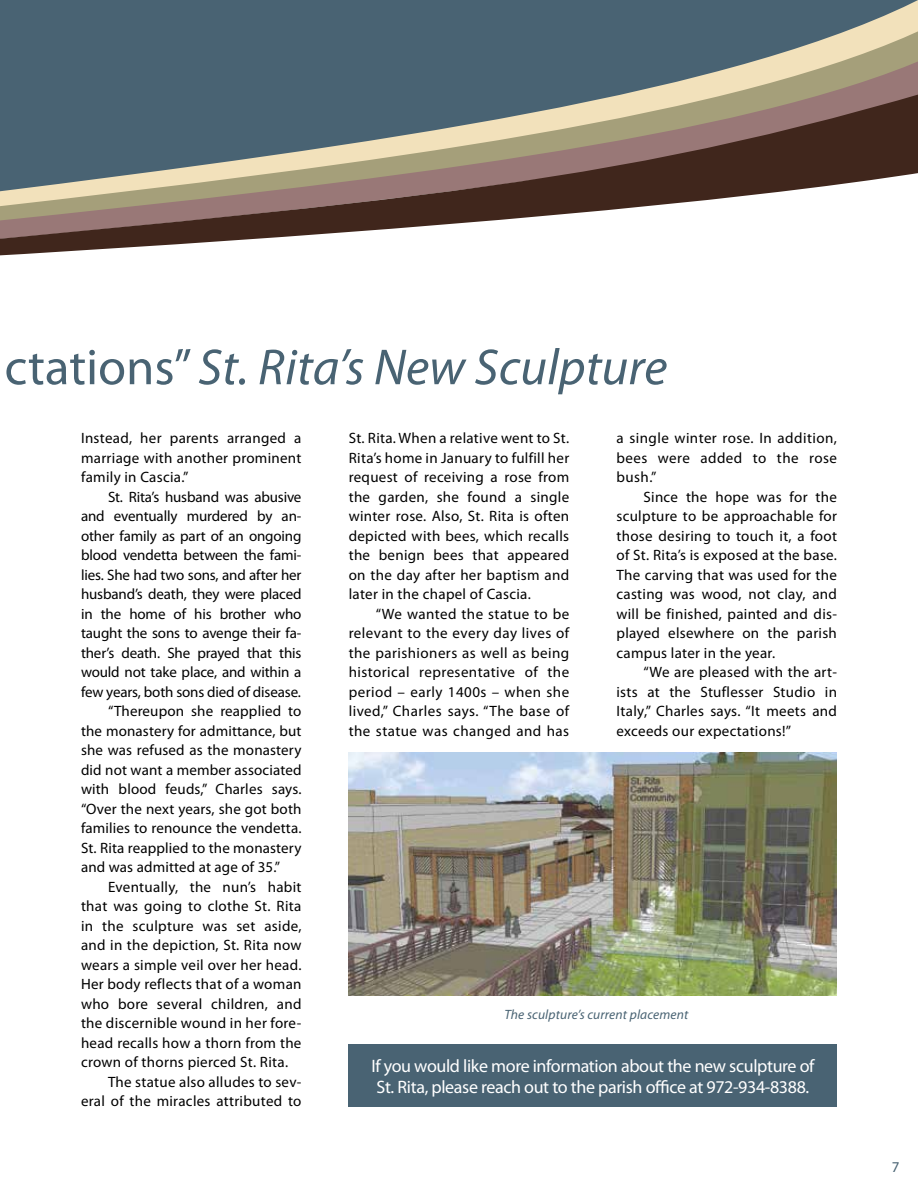
<style>
.page{position:relative;width:918px;height:1188px;background:#fff}
.page>*{position:absolute;margin:0;border:0;box-sizing:border-box;transform-origin:0 0}
.t1{font:italic 51px "Myriad Pro";color:#496373}
.t2{font:18px/21px "Myriad Pro";letter-spacing:-.02em;color:#fff}
.t3{font:15px/19.5px "Myriad Pro";letter-spacing:.015em;color:#000;text-align:justify}
.t4{font:15px "Myriad Pro";letter-spacing:-.01em;color:#000}
.t5{font:15px "Myriad Pro";color:#496373}
.t6{font:italic 13.5px "Myriad Pro";letter-spacing:.01em;color:#496373}
.s1{font-style:normal}
</style>
<div class="page">
<div style="left:0;top:0;width:918px;height:25px;background:#496373"></div>
<svg style="left:0;top:25px;width:918px;height:31px;background:#596e79"></svg>
<svg style="left:0;top:56px;width:918px;height:35px;background:#65767b"></svg>
<svg style="left:0;top:91px;width:918px;height:165px"></svg>
<img style="left:349px;top:752px;width:488px;height:243px">
<div style="left:349px;top:1044px;width:488px;height:63px;background:#496373"></div>
<h1 class="t1" style="left:5px;top:336px;width:664px"><span class="s1">ctations”</span> St. Rita’s New Sculpture</h1>
<p class="t3" style="left:81px;top:428px;width:222px">Instead, her parents arranged a marriage with another prominent family in Cascia.”</p>
<p class="t4" style="left:108px;top:487px;width:195px">St. Rita’s husband was abusive</p>
<p class="t4" style="left:81px;top:507px;width:222px">and eventually murdered by an-</p>
<p class="t4" style="left:81px;top:526px;width:222px">other family as part of an ongoing</p>
<p class="t4" style="left:81px;top:546px;width:222px">blood vendetta between the fami-</p>
<p class="t4" style="left:81px;top:565px;width:222px">lies. She had two sons, and after her</p>
<p class="t4" style="left:81px;top:585px;width:222px">husband’s death, they were placed</p>
<p class="t4" style="left:81px;top:604px;width:222px">in the home of his brother who</p>
<p class="t4" style="left:81px;top:624px;width:222px">taught the sons to avenge their fa-</p>
<p class="t4" style="left:81px;top:643px;width:222px">ther’s death. She prayed that this</p>
<p class="t4" style="left:81px;top:663px;width:222px">would not take place, and within a</p>
<p class="t4" style="left:81px;top:682px;width:221px">few years, both sons died of disease.</p>
<p class="t3" style="left:108px;top:701px;width:195px">“Thereupon she reapplied to</p>
<p class="t3" style="left:81px;top:721px;width:222px">the monastery for admittance, but</p>
<p class="t3" style="left:81px;top:740px;width:222px">she was refused as the monastery</p>
<p class="t3" style="left:81px;top:760px;width:222px">did not want a member associated</p>
<p class="t3" style="left:81px;top:779px;width:222px">with blood feuds,” Charles says.</p>
<p class="t3" style="left:81px;top:799px;width:222px">“Over the next years, she got both</p>
<p class="t3" style="left:81px;top:818px;width:222px">families to renounce the vendetta.</p>
<p class="t3" style="left:81px;top:838px;width:222px">St. Rita reapplied to the monastery</p>
<p class="t3" style="left:81px;top:857px;width:201px">and was admitted at age of 35.”</p>
<p class="t3" style="left:108px;top:877px;width:195px">Eventually, the nun’s habit</p>
<p class="t3" style="left:81px;top:896px;width:222px">that was going to clothe St. Rita</p>
<p class="t3" style="left:81px;top:916px;width:222px">in the sculpture was set aside,</p>
<p class="t3" style="left:81px;top:935px;width:222px">and in the depiction, St. Rita now</p>
<p class="t3" style="left:81px;top:955px;width:222px">wears a simple veil over her head.</p>
<p class="t3" style="left:81px;top:974px;width:222px">Her body reflects that of a woman</p>
<p class="t3" style="left:81px;top:994px;width:222px">who bore several children, and</p>
<p class="t3" style="left:81px;top:1013px;width:222px">the discernible wound in her fore-</p>
<p class="t3" style="left:81px;top:1033px;width:222px">head recalls how a thorn from the</p>
<p class="t3" style="left:81px;top:1052px;width:209px">crown of thorns pierced St. Rita.</p>
<p class="t3" style="left:108px;top:1072px;width:195px">The statue also alludes to sev-</p>
<p class="t3" style="left:81px;top:1091px;width:222px">eral of the miracles attributed to</p>
<p class="t3" style="left:349px;top:428px;width:222px">St. Rita. When a relative went to St.<br>Rita’s home in January to fulfill her request of receiving a rose from the garden, she found a single winter rose. Also, St. Rita is often depicted with bees, which recalls the benign bees that appeared on the day after her baptism and later in the chapel of Cascia.</p>
<p class="t3" style="left:349px;top:604px;width:222px;text-indent:27px">“We wanted the statue to be relevant to the every day lives of the parishioners as well as being historical representative of the period – early 1400s – when she lived,” Charles says. “The base of the statue was changed and has</p>
<p class="t3" style="left:617px;top:428px;width:222px">a single winter rose. In addition, bees were added to the rose bush.”</p>
<p class="t3" style="left:617px;top:487px;width:222px;text-indent:27px">Since the hope was for the sculpture to be approachable for those desiring to touch it, a foot of St. Rita’s is exposed at the base.<br>The carving that was used for the casting was wood, not clay, and will be finished, painted and dis&shy;played elsewhere on the parish campus later in the year.</p>
<p class="t3" style="left:617px;top:662px;width:222px;text-indent:27px">“We are pleased with the art&shy;ists at the Stuflesser Studio in Italy,” Charles says. “It meets and exceeds our expectations!”</p>
<p class="t6" style="left:504px;top:1006px;width:185px">The sculpture’s current placement</p>
<p class="t2" style="left:371px;top:1055px;width:445px">If you would like more information about the new sculpture of<br>St. Rita, please reach out to the parish office at 972-934-8388.</p>
<p class="t5" style="left:892px;top:1158px;width:9px">7</p>
</div>
